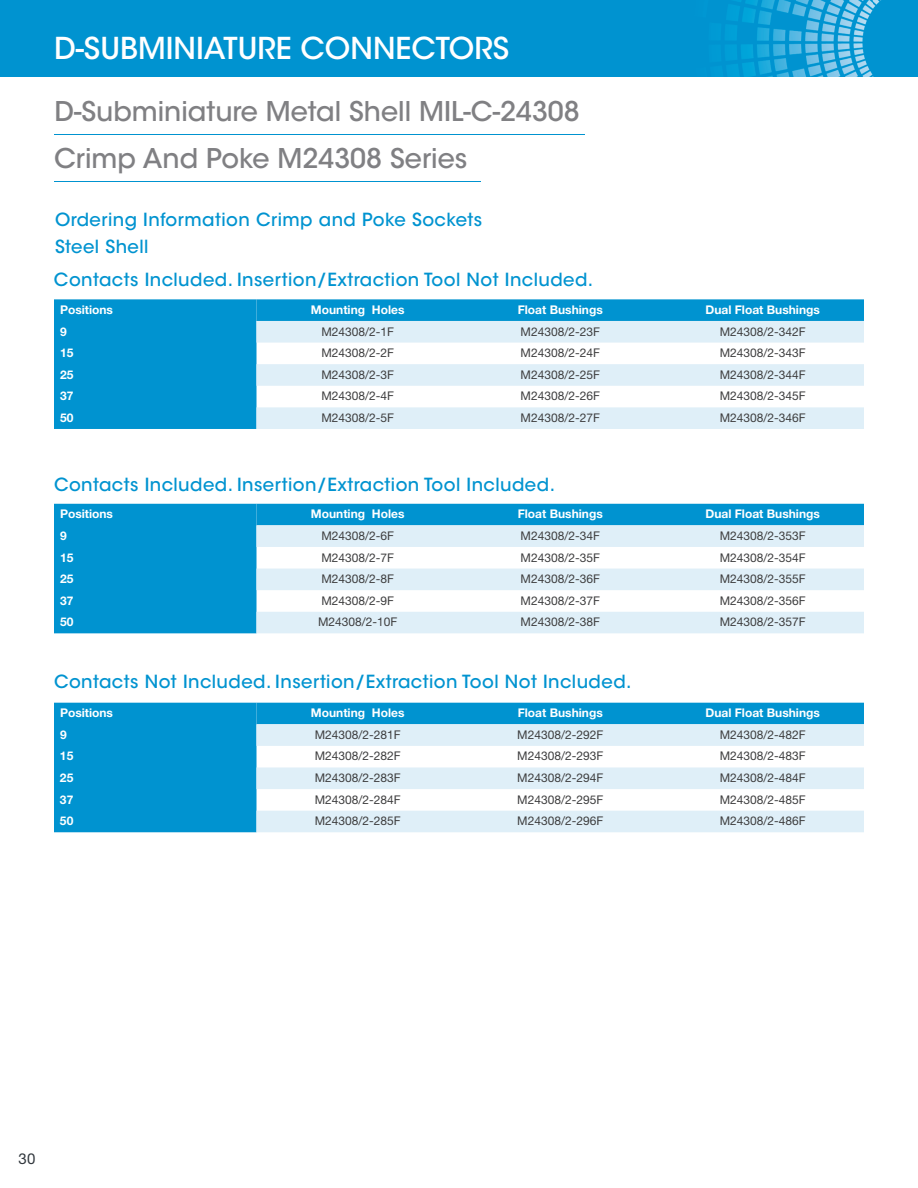
<style>
.page{position:relative;width:918px;height:1188px;background:#fff}
.page>*{position:absolute;margin:0;border:0;box-sizing:border-box;transform-origin:0 0}
.t1{font:500 30px "ITC Avant Garde Std";color:#fff}
.t2{font:500 27px/46.8px "ITC Avant Garde Std";color:#808083}
.t3{font:500 18px/27px "ITC Avant Garde Std";letter-spacing:.025em;color:#0093d0}
.t4{font:15px "Helvetica Neue LT Pro";color:#31373d}
.t5{font:12px "Helvetica Neue LT Pro";color:#3e3e3f}
.t6{font:700 12px "Helvetica Neue LT Pro";color:#fff}
</style>
<div class="page">
<div style="left:0;top:0;width:918px;height:77px;background:#0093d0"></div>
<img style="left:726px;top:0;width:147px;height:77px">
<img style="left:873px;top:0;width:8px;height:77px">
<div style="left:54px;top:299px;width:810px;height:130px;background:#0093d0"></div>
<svg style="left:256px;top:321px;width:608px;height:108px;fill:#dfeff8"></svg>
<div style="left:54px;top:504px;width:810px;height:129px;background:#0093d0"></div>
<svg style="left:256px;top:525px;width:608px;height:108px;fill:#dfeff8"></svg>
<div style="left:54px;top:703px;width:810px;height:129px;background:#0093d0"></div>
<svg style="left:256px;top:724px;width:608px;height:108px;fill:#dfeff8"></svg>
<hr style="left:54px;top:134px;width:531px;height:1px;background:#0093d0">
<hr style="left:54px;top:181px;width:426px;height:1px;background:#0093d0">
<h1 class="t1" style="left:54px;top:29px;width:457px">D-SUBMINIATURE CONNECTORS</h1>
<h2 class="t2" style="left:54px;top:88px;width:527px">D-Subminiature Metal Shell MIL-C-24308<br>Crimp And Poke M24308 Series</h2>
<h3 class="t3" style="left:55px;top:207px;width:429px">Ordering Information Crimp and Poke Sockets<br>Steel Shell</h3>
<h3 class="t3" style="left:54px;top:266px;width:541px">Contacts Included. Insertion/Extraction Tool Not Included.</h3>
<p class="t6" style="left:60px;top:302px;width:55px">Positions</p>
<p class="t6" style="left:311px;top:302px;width:95px">Mounting Holes</p>
<p class="t6" style="left:518px;top:302px;width:87px">Float Bushings</p>
<p class="t6" style="left:706px;top:302px;width:116px">Dual Float Bushings</p>
<p class="t6" style="left:60px;top:324px;width:8px">9</p>
<p class="t5" style="left:321px;top:324px;width:74px">M24308/2-1F</p>
<p class="t5" style="left:521px;top:324px;width:81px">M24308/2-23F</p>
<p class="t5" style="left:720px;top:324px;width:88px">M24308/2-342F</p>
<p class="t6" style="left:60px;top:345px;width:15px">15</p>
<p class="t5" style="left:321px;top:345px;width:74px">M24308/2-2F</p>
<p class="t5" style="left:521px;top:345px;width:81px">M24308/2-24F</p>
<p class="t5" style="left:720px;top:345px;width:88px">M24308/2-343F</p>
<p class="t6" style="left:60px;top:367px;width:15px">25</p>
<p class="t5" style="left:321px;top:367px;width:74px">M24308/2-3F</p>
<p class="t5" style="left:521px;top:367px;width:81px">M24308/2-25F</p>
<p class="t5" style="left:720px;top:367px;width:88px">M24308/2-344F</p>
<p class="t6" style="left:60px;top:388px;width:15px">37</p>
<p class="t5" style="left:321px;top:389px;width:74px">M24308/2-4F</p>
<p class="t5" style="left:521px;top:389px;width:81px">M24308/2-26F</p>
<p class="t5" style="left:720px;top:389px;width:88px">M24308/2-345F</p>
<p class="t6" style="left:60px;top:410px;width:15px">50</p>
<p class="t5" style="left:321px;top:410px;width:74px">M24308/2-5F</p>
<p class="t5" style="left:521px;top:410px;width:81px">M24308/2-27F</p>
<p class="t5" style="left:720px;top:410px;width:88px">M24308/2-346F</p>
<h3 class="t3" style="left:54px;top:471px;width:503px">Contacts Included. Insertion/Extraction Tool Included.</h3>
<p class="t6" style="left:60px;top:506px;width:55px">Positions</p>
<p class="t6" style="left:311px;top:506px;width:95px">Mounting Holes</p>
<p class="t6" style="left:518px;top:506px;width:87px">Float Bushings</p>
<p class="t6" style="left:706px;top:506px;width:116px">Dual Float Bushings</p>
<p class="t6" style="left:60px;top:528px;width:8px">9</p>
<p class="t5" style="left:321px;top:528px;width:74px">M24308/2-6F</p>
<p class="t5" style="left:521px;top:528px;width:81px">M24308/2-34F</p>
<p class="t5" style="left:720px;top:528px;width:88px">M24308/2-353F</p>
<p class="t6" style="left:60px;top:550px;width:15px">15</p>
<p class="t5" style="left:321px;top:550px;width:74px">M24308/2-7F</p>
<p class="t5" style="left:521px;top:550px;width:81px">M24308/2-35F</p>
<p class="t5" style="left:720px;top:550px;width:88px">M24308/2-354F</p>
<p class="t6" style="left:60px;top:571px;width:15px">25</p>
<p class="t5" style="left:321px;top:571px;width:74px">M24308/2-8F</p>
<p class="t5" style="left:521px;top:571px;width:81px">M24308/2-36F</p>
<p class="t5" style="left:720px;top:571px;width:88px">M24308/2-355F</p>
<p class="t6" style="left:60px;top:593px;width:15px">37</p>
<p class="t5" style="left:321px;top:593px;width:74px">M24308/2-9F</p>
<p class="t5" style="left:521px;top:593px;width:81px">M24308/2-37F</p>
<p class="t5" style="left:720px;top:593px;width:88px">M24308/2-356F</p>
<p class="t6" style="left:60px;top:614px;width:15px">50</p>
<p class="t5" style="left:318px;top:615px;width:81px">M24308/2-10F</p>
<p class="t5" style="left:521px;top:615px;width:81px">M24308/2-38F</p>
<p class="t5" style="left:720px;top:615px;width:88px">M24308/2-357F</p>
<h3 class="t3" style="left:54px;top:668px;width:579px">Contacts Not Included. Insertion/Extraction Tool Not Included.</h3>
<p class="t6" style="left:60px;top:705px;width:55px">Positions</p>
<p class="t6" style="left:311px;top:705px;width:95px">Mounting Holes</p>
<p class="t6" style="left:518px;top:705px;width:87px">Float Bushings</p>
<p class="t6" style="left:706px;top:705px;width:116px">Dual Float Bushings</p>
<p class="t6" style="left:60px;top:727px;width:8px">9</p>
<p class="t5" style="left:315px;top:727px;width:88px">M24308/2-281F</p>
<p class="t5" style="left:517px;top:727px;width:88px">M24308/2-292F</p>
<p class="t5" style="left:720px;top:727px;width:88px">M24308/2-482F</p>
<p class="t6" style="left:60px;top:749px;width:15px">15</p>
<p class="t5" style="left:315px;top:749px;width:88px">M24308/2-282F</p>
<p class="t5" style="left:517px;top:749px;width:88px">M24308/2-293F</p>
<p class="t5" style="left:720px;top:749px;width:88px">M24308/2-483F</p>
<p class="t6" style="left:60px;top:770px;width:15px">25</p>
<p class="t5" style="left:315px;top:770px;width:88px">M24308/2-283F</p>
<p class="t5" style="left:517px;top:770px;width:88px">M24308/2-294F</p>
<p class="t5" style="left:720px;top:770px;width:88px">M24308/2-484F</p>
<p class="t6" style="left:60px;top:792px;width:15px">37</p>
<p class="t5" style="left:315px;top:792px;width:88px">M24308/2-284F</p>
<p class="t5" style="left:517px;top:792px;width:88px">M24308/2-295F</p>
<p class="t5" style="left:720px;top:792px;width:88px">M24308/2-485F</p>
<p class="t6" style="left:60px;top:813px;width:15px">50</p>
<p class="t5" style="left:315px;top:814px;width:88px">M24308/2-285F</p>
<p class="t5" style="left:517px;top:814px;width:88px">M24308/2-296F</p>
<p class="t5" style="left:720px;top:814px;width:88px">M24308/2-486F</p>
<p class="t4" style="left:19px;top:1150px;width:18px">30</p>
</div>
